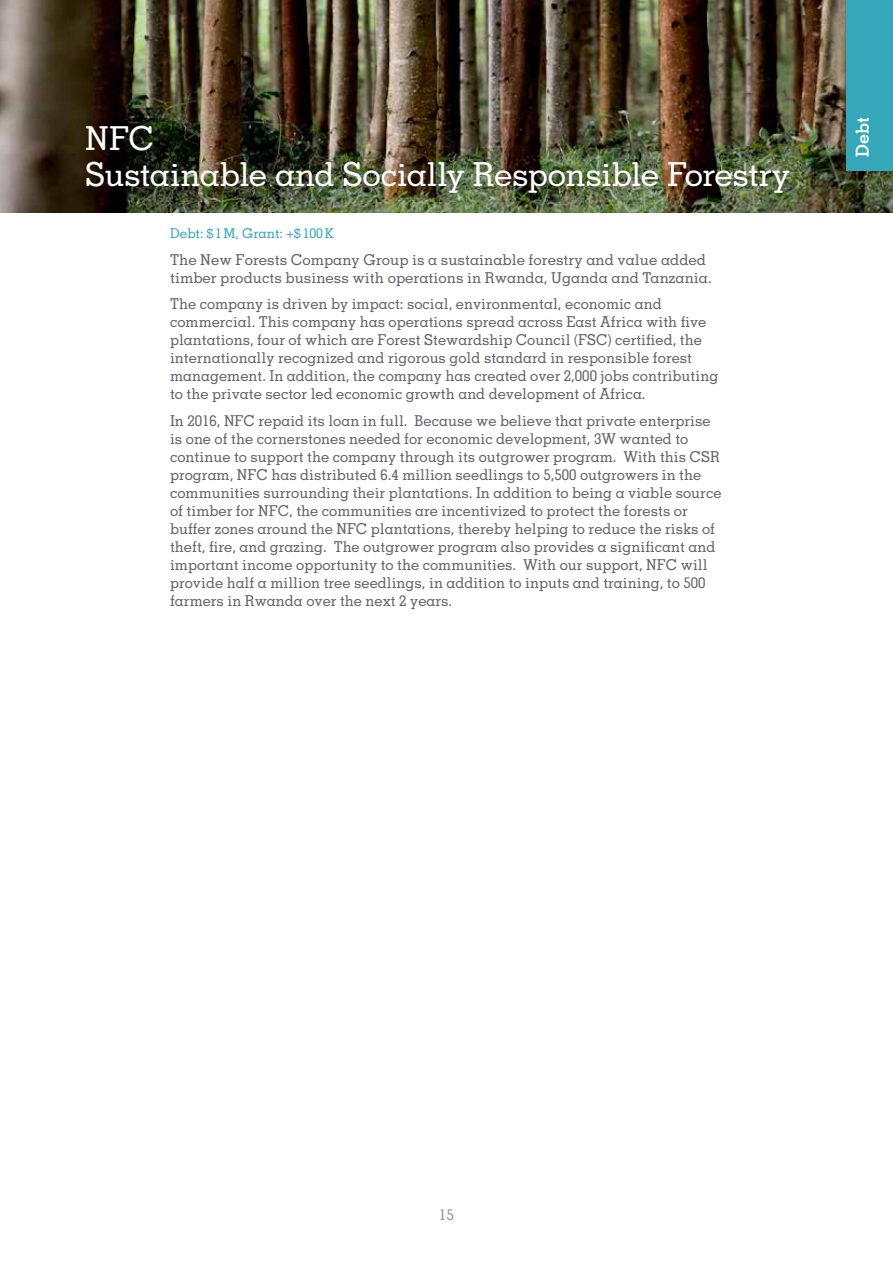
<style>
.page{position:relative;width:893px;height:1263px;background:#fff}
.page>*{position:absolute;margin:0;border:0;box-sizing:border-box;transform-origin:0 0}
.t1{font:500 33px/36px "Memphis SR Pro";letter-spacing:-.02em;color:#fff}
.t2{font:700 18px "Memphis SR Pro";color:#fff}
.t3{font:500 15px/18px "Memphis SR Pro";color:#63636e}
.t4{font:500 15px "Memphis SR Pro";color:#93959d}
.t5{font:500 13.5px "Memphis SR Pro";color:#34a7bb}
</style>
<div class="page">
<img style="left:0;top:0;width:893px;height:213px">
<div style="left:846px;top:0;width:47px;height:170px;background:#34a7bb"></div>
<h1 class="t1" style="left:85px;top:120px;width:707px">NFC<br>Sustainable and Socially Responsible Forestry</h1>
<p class="t5" style="left:170px;top:225px;width:165px">Debt: $1M, Grant: +$100K</p>
<p class="t3" style="left:170px;top:250px;width:543px">The New Forests Company Group is a sustainable forestry and value added timber products business with operations in Rwanda, Uganda and Tanzania.</p>
<p class="t3" style="left:170px;top:295px;width:550px">The company is driven by impact: social, environmental, economic and commercial. This company has operations spread across East Africa with five plantations, four of which are Forest Stewardship Council (FSC) certified, the internationally recognized and rigorous gold standard in responsible forest management. In addition, the company has created over 2,000 jobs contributing to the private sector led economic growth and development of Africa.</p>
<p class="t3" style="left:170px;top:411px;width:553px">In 2016, NFC repaid its loan in full. Because we believe that private enterprise is one of the cornerstones needed for economic development, 3W wanted to continue to support the company through its outgrower program. With this CSR program, NFC has distributed 6.4 million seedlings to 5,500 outgrowers in the communities surrounding their plantations. In addition to being a viable source of timber for NFC, the communities are incentivized to protect the forests or buffer zones around the NFC plantations, thereby helping to reduce the risks of theft, fire, and grazing. The outgrower program also provides a significant and important income opportunity to the communities. With our support, NFC will provide half a million tree seedlings, in addition to inputs and training, to 500 farmers in Rwanda over the next 2 years.</p>
<p class="t2" style="left:851px;top:157px;width:41px;rotate:-90deg">Debt</p>
<p class="t4" style="left:439px;top:1205px;width:16px">15</p>
</div>
